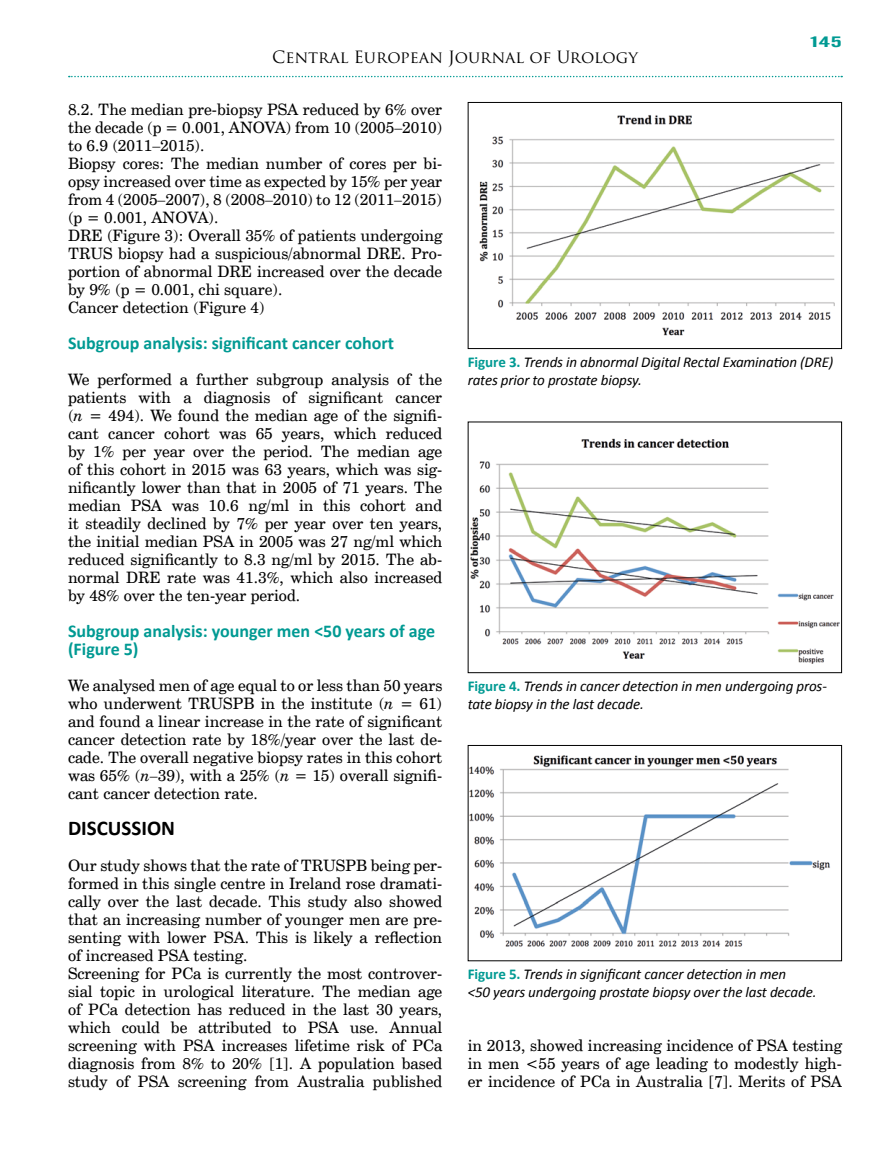
<style>
.page{position:relative;width:893px;height:1174px;background:#fff}
.page>*{position:absolute;margin:0;border:0;box-sizing:border-box;transform-origin:0 0}
.t1{font:700 21px "Calibri";color:#000}
.t2{font:700 18px/18px "Calibri";color:#009a93}
.t3{font:16.5px "Trajan Pro";color:#000}
.t4{font:15.75px/18px "Cent Schbook EU";color:#000;text-align:justify}
.t5{font:italic 15px/18px "Calibri";letter-spacing:-.01em;color:#000}
.t6{font:15px "Alternate Gothic No 2 EU";color:#009a93;scale:2 1}
.s1{font-style:italic}
.s2{font-weight:700;font-style:normal;color:#009a93}
</style>
<div class="page">
<svg style="left:69px;top:76px;width:773px;height:1px"></svg>
<img style="left:470px;top:438px;width:370px;height:226px">
<div style="left:468px;top:421px;width:374px;height:252px;border:1px solid #000"></div>
<img style="left:479px;top:115px;width:356px;height:221px">
<div style="left:468px;top:102px;width:374px;height:247px;border:1px solid #000"></div>
<img style="left:470px;top:755px;width:360px;height:192px">
<div style="left:468px;top:745px;width:374px;height:216px;border:1px solid #000"></div>
<p class="t6" style="left:811px;top:33px;width:17px">145</p>
<p class="t3" style="left:272px;top:47px;width:367px">Central European Journal of Urology</p>
<p class="t4" style="left:68px;top:101px;width:376px;text-align:left">8.2. The median pre-biopsy PSA reduced by 6% over the decade (p = 0.001, ANOVA) from 10 (2005–2010) to 6.9 (2011–2015).<br>Biopsy cores: The median number of cores per bi&shy;opsy increased over time as expected by 15% per year from 4 (2005–2007), 8 (2008–2010) to 12 (2011–2015) (p = 0.001, ANOVA).<br>DRE (Figure 3): Overall 35% of patients undergoing TRUS biopsy had a suspicious/abnormal DRE. Pro&shy;portion of abnormal DRE increased over the decade by 9% (p = 0.001, chi square).<br>Cancer detection (Figure 4)</p>
<p class="t2" style="left:68px;top:334px;width:328px">Subgroup analysis: significant cancer cohort</p>
<p class="t4" style="left:68px;top:371px;width:376px">We performed a further subgroup analysis of the patients with a diagnosis of significant cancer (<span class="s1">n</span> = 494). We found the median age of the signifi&shy;cant cancer cohort was 65 years, which reduced by 1% per year over the period. The median age of this cohort in 2015 was 63 years, which was sig&shy;nificantly lower than that in 2005 of 71 years. The median PSA was 10.6 ng/ml in this cohort and it steadily declined by 7% per year over ten years, the initial median PSA in 2005 was 27 ng/ml which reduced significantly to 8.3 ng/ml by 2015. The ab&shy;normal DRE rate was 41.3%, which also increased by 48% over the ten-year period.</p>
<p class="t2" style="left:68px;top:622px;width:369px">Subgroup analysis: younger men &lt;50 years of age (Figure 5)</p>
<p class="t4" style="left:68px;top:677px;width:376px">We analysed men of age equal to or less than 50 years who underwent TRUSPB in the institute (<span class="s1">n</span> = 61) and found a linear increase in the rate of significant cancer detection rate by 18%/year over the last de&shy;cade. The overall negative biopsy rates in this cohort was 65% (<span class="s1">n</span>–39), with a 25% (<span class="s1">n</span> = 15) overall signifi&shy;cant cancer detection rate.</p>
<h1 class="t1" style="left:68px;top:814px;width:109px">DISCUSSION</h1>
<p class="t4" style="left:68px;top:857px;width:376px;text-align:left">Our study shows that the rate of TRUSPB being per&shy;formed in this single centre in Ireland rose dramati&shy;cally over the last decade. This study also showed that an increasing number of younger men are pre&shy;senting with lower PSA. This is likely a reflection of increased PSA testing.<br>Screening for PCa is currently the most controver&shy;sial topic in urological literature. The median age of PCa detection has reduced in the last 30 years, which could be attributed to PSA use. Annual screening with PSA increases lifetime risk of PCa diagnosis from 8% to 20% [1]. A population based study of PSA screening from Australia published</p>
<p class="t5" style="left:468px;top:352px;width:367px"><span class="s2">Figure 3.</span> Trends in abnormal Digital Rectal Examination (DRE) rates prior to prostate biopsy.</p>
<p class="t5" style="left:468px;top:676px;width:361px"><span class="s2">Figure 4.</span> Trends in cancer detection in men undergoing pros&shy;tate biopsy in the last decade.</p>
<p class="t5" style="left:468px;top:964px;width:350px"><span class="s2">Figure 5.</span> Trends in significant cancer detection in men<br>&lt;50 years undergoing prostate biopsy over the last decade.</p>
<p class="t4" style="left:468px;top:1037px;width:376px">in 2013, showed increasing incidence of PSA testing in men &lt;55 years of age leading to modestly high&shy;er incidence of PCa in Australia [7]. Merits of PSA</p>
</div>
